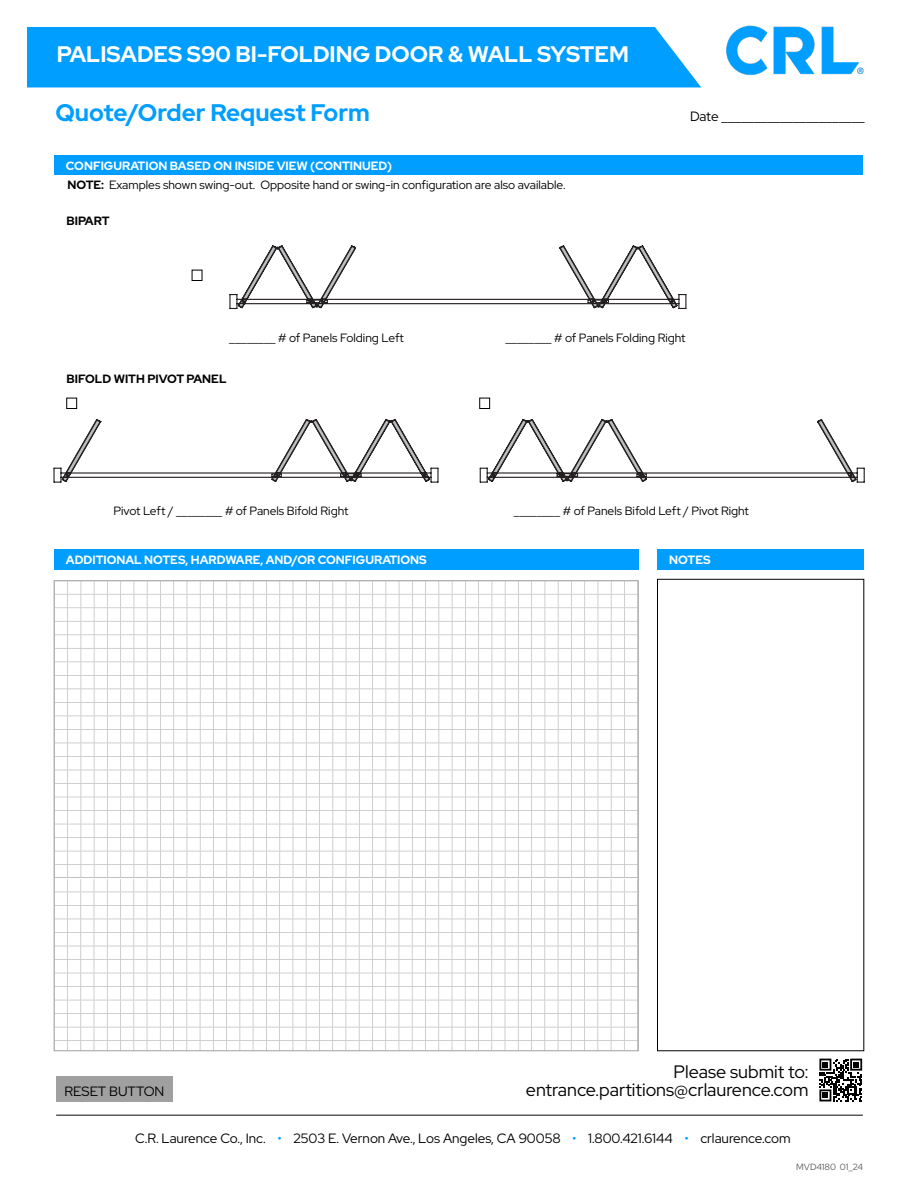
<style>
.page{position:relative;width:918px;height:1188px;background:#fff}
.page>*{position:absolute;margin:0;border:0;box-sizing:border-box;transform-origin:0 0}
.t1{font:700 24px "Red Hat Display";color:#009eff}
.t2{font:700 22.5px "Red Hat Display";color:#fff}
.t3{font:18px "Red Hat Display";color:#000}
.t4{font:13.5px "Red Hat Display";color:#000}
.t5{font:13.5px "Red Hat Display";color:#000}
.t6{font:12px "Red Hat Display";color:#000}
.t7{font:700 12px "Red Hat Display";color:#fff}
.t8{font:700 12px "Red Hat Display";color:#000}
.t9{font:9px "Red Hat Display";letter-spacing:-.005em;color:#595a59}
.s1{font-weight:700}
.s2{font-style:inherit}
.s3{color:#009eff}
</style>
<div class="page">
<div style="left:27px;top:27px;width:674px;height:60px;background:#009eff"></div>
<hr style="left:56px;top:1114px;width:807px;height:2px;background:#5a5a5a">
<div style="left:56px;top:1076px;width:117px;height:26px;background:#a0a0a0"></div>
<img style="left:726px;top:25px;width:138px;height:51px">
<svg style="left:229px;top:245px;width:458px;height:64px"></svg>
<svg style="left:479px;top:419px;width:386px;height:64px"></svg>
<svg style="left:53px;top:419px;width:386px;height:64px"></svg>
<svg style="left:56px;top:583px;width:580px;height:466px"></svg>
<div style="left:54px;top:549px;width:584px;height:20px;background:#009eff"></div>
<div style="left:657px;top:549px;width:207px;height:20px;background:#009eff"></div>
<div style="left:657px;top:579px;width:207px;height:472px;border:1px solid #000"></div>
<div style="left:54px;top:155px;width:808px;height:19px;background:#009eff"></div>
<svg style="left:819px;top:1058px;width:44px;height:13px"></svg>
<svg style="left:819px;top:1059px;width:43px;height:43px"></svg>
<div style="left:67px;top:398px;width:10px;height:11px;border:1px solid #000"></div>
<div style="left:480px;top:398px;width:10px;height:11px;border:1px solid #000"></div>
<div style="left:192px;top:270px;width:10px;height:11px;border:1px solid #000"></div>
<h2 class="t2" style="left:57px;top:39px;width:573px">PALISADES S90 BI-FOLDING DOOR &amp; WALL SYSTEM</h2>
<h1 class="t1" style="left:55px;top:97px;width:316px">Quote/Order Request Form</h1>
<p class="t7" style="left:66px;top:158px;width:328px">CONFIGURATION BASED ON INSIDE VIEW (CONTINUED)</p>
<p class="t6" style="left:67px;top:177px;width:499px"><span class="s1">NOTE:</span> Examples shown swing-out. Opposite hand or swing-in configuration are also available.</p>
<p class="t8" style="left:67px;top:213px;width:45px">BIPART</p>
<p class="t5" style="left:690px;top:107px;width:176px"><span class="s2">Date _</span>_____________________</p>
<p class="t6" style="left:229px;top:330px;width:176px">________ # of Panels Folding Left</p>
<p class="t8" style="left:67px;top:371px;width:162px">BIFOLD WITH PIVOT PANEL</p>
<p class="t6" style="left:113px;top:503px;width:237px">Pivot Left / ________ # of Panels Bifold Right</p>
<p class="t6" style="left:505px;top:330px;width:182px">________ # of Panels Folding Right</p>
<p class="t6" style="left:514px;top:503px;width:237px">________ # of Panels Bifold Left / Pivot Right</p>
<p class="t7" style="left:66px;top:552px;width:362px">ADDITIONAL NOTES, HARDWARE, AND/OR CONFIGURATIONS</p>
<p class="t7" style="left:669px;top:552px;width:43px">NOTES</p>
<p class="t4" style="left:65px;top:1082px;width:101px">RESET BUTTON</p>
<p class="t3" style="left:674px;top:1060px;width:136px">Please submit to:</p>
<p class="t3" style="left:526px;top:1078px;width:284px">entrance.partitions@crlaurence.com</p>
<p class="t4" style="left:135px;top:1130px;width:657px">C.R. Laurence Co., Inc. <span class="s3">•</span> 2503 E. Vernon Ave., Los Angeles, CA 90058 <span class="s3">•</span> 1.800.421.6144 <span class="s3">•</span> crlaurence.com</p>
<p class="t9" style="left:796px;top:1161px;width:68px">MVD4180 01_24</p>
</div>
